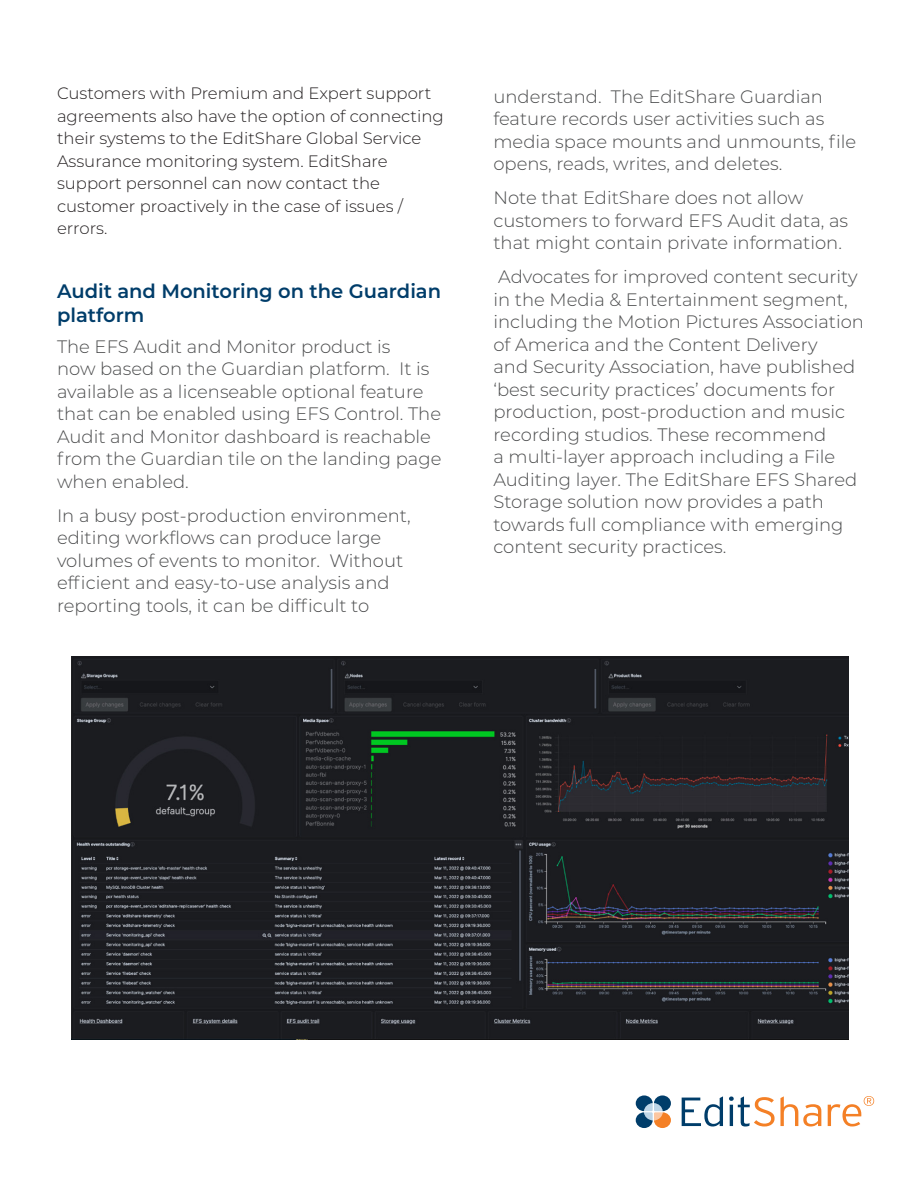
<style>
.page{position:relative;width:918px;height:1188px;background:#fff}
.page>*{position:absolute;margin:0;border:0;box-sizing:border-box;transform-origin:0 0}
.Body_Text{font:600 19.5px/24px "Montserrat";color:#003d6a}
.Body_Text-2{font:300 18px/22.5px "Montserrat";color:#4b4c4d}
.Body_Text-3{font:300 16.5px/22.5px "Montserrat";color:#231f20}
</style>
<div class="page">
<svg style="left:644px;top:1106px;width:19px;height:11px"></svg>
<svg style="left:682px;top:1096px;width:41px;height:31px"></svg>
<svg style="left:654px;top:1095px;width:17px;height:16px"></svg>
<svg style="left:636px;top:1095px;width:17px;height:16px"></svg>
<svg style="left:636px;top:1112px;width:17px;height:16px"></svg>
<svg style="left:729px;top:1096px;width:92px;height:31px"></svg>
<svg style="left:828px;top:1096px;width:46px;height:31px"></svg>
<svg style="left:654px;top:1112px;width:17px;height:16px"></svg>
<img style="left:72px;top:656px;width:777px;height:384px">
<p class="Body_Text-3" style="left:57px;top:82px;width:388px">Customers with Premium and Expert support agreements also have the option of connecting their systems to the EditShare Global Service Assurance monitoring system. EditShare support personnel can now contact the customer proactively in the case of issues / errors.</p>
<p class="Body_Text" style="left:57px;top:278px;width:386px">Audit and Monitoring on the Guardian platform</p>
<p class="Body_Text-2" style="left:57px;top:335px;width:386px">The EFS Audit and Monitor product is<br>now based on the Guardian platform. It is available as a licenseable optional feature that can be enabled using EFS Control. The Audit and Monitor dashboard is reachable from the Guardian tile on the landing page when enabled.</p>
<p class="Body_Text-2" style="left:57px;top:504px;width:355px">In a busy post-production environment, editing workflows can produce large volumes of events to monitor. Without efficient and easy-to-use analysis and reporting tools, it can be difficult to</p>
<p class="Body_Text-2" style="left:493px;top:85px;width:364px">understand. The EditShare Guardian feature records user activities such as media space mounts and unmounts, file opens, reads, writes, and deletes.</p>
<p class="Body_Text-2" style="left:493px;top:186px;width:356px">Note that EditShare does not allow customers to forward EFS Audit data, as that might contain private information.</p>
<p class="Body_Text-2" style="left:493px;top:265px;width:372px">Advocates for improved content security in the Media &amp; Entertainment segment, including the Motion Pictures Association of America and the Content Delivery<br>and Security Association, have published ‘best security practices’ documents for production, post-production and music recording studios. These recommend<br>a multi-layer approach including a File Auditing layer. The EditShare EFS Shared Storage solution now provides a path towards full compliance with emerging content security practices.</p>
</div>
